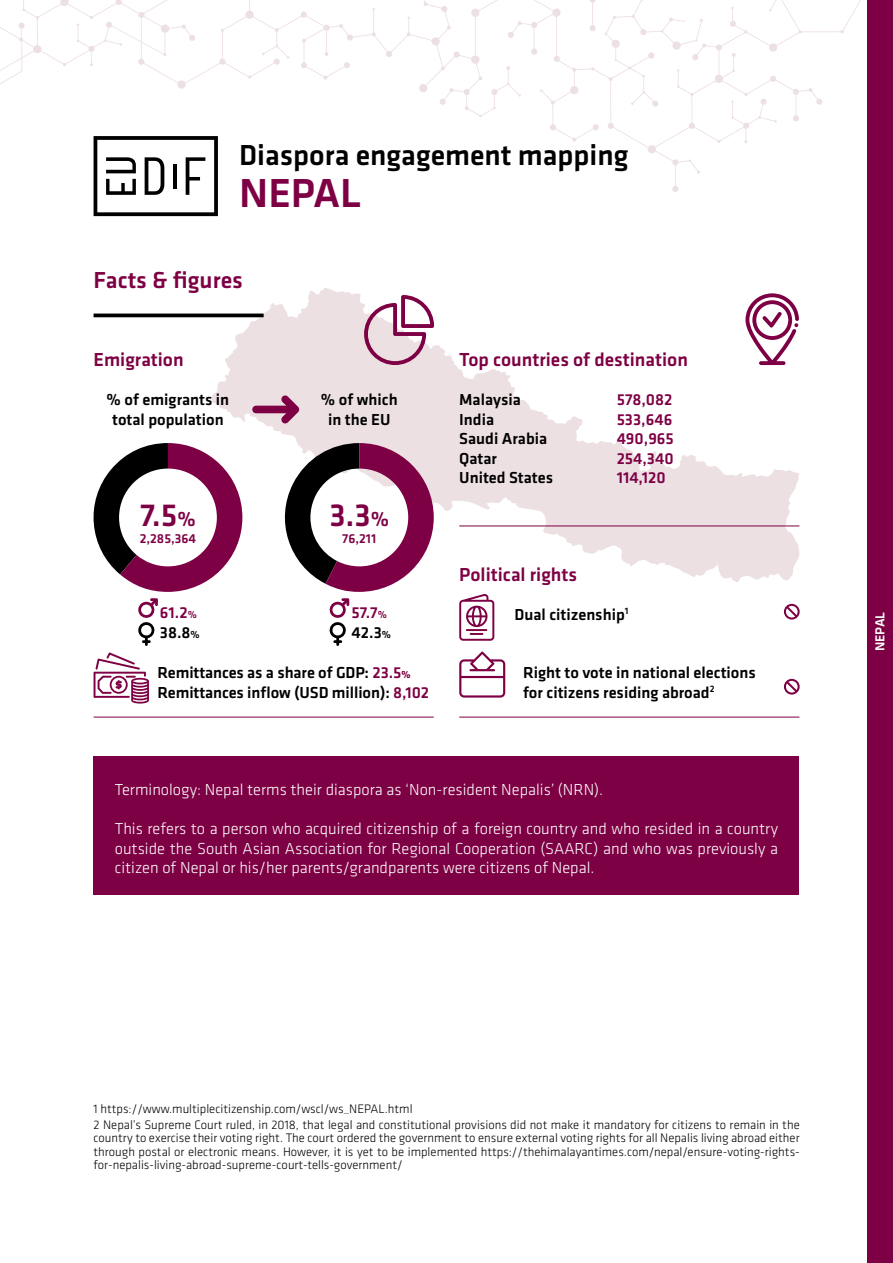
<style>
.page{position:relative;width:893px;height:1263px;background:#fff}
.page>*{position:absolute;margin:0;border:0;box-sizing:border-box;transform-origin:0 0}
.t1{font:500 42px "Klavika";color:#7e0044}
.t2{font:500 33px "Klavika";color:#7e0044}
.t3{font:500 30px "Klavika";color:#000}
.t4{font:500 24px "Klavika";color:#7e0044}
.t5{font:500 19.5px "Klavika";color:#7e0044}
.t6{font:300 16.5px/19.5px "Klavika";color:#fff;text-align:justify}
.t7{font:500 16.5px/19.5px "Klavika";color:#000}
.t8{font:500 16.5px/19.5px "Klavika";color:#7e0044}
.t9{font:500 13.5px "Klavika";color:#7e0044}
.t10{font:500 13.5px "Klavika";color:#fff}
.t11{font:300 12.75px/13.5px "Klavika";color:#000}
.s1{font-size:21px}
.s2{font-size:10.5px}
.s3{color:#000}
.s4{font-size:10.5px;color:#000}
.s5{color:#7e0044}
.s6{font-weight:700;font-size:10.5px;color:#7e0044}
</style>
<div class="page">
<div style="left:867px;top:0;width:26px;height:1263px;background:#7e0044"></div>
<svg style="left:212px;top:288px;width:587px;height:294px"></svg>
<hr style="left:94px;top:314px;width:170px;height:3px;background:#000">
<hr style="left:94px;top:717px;width:340px;height:1px;background:#7e0044">
<hr style="left:459px;top:526px;width:340px;height:1px;background:#7e0044">
<svg style="left:745px;top:293px;width:54px;height:72px"></svg>
<svg style="left:364px;top:295px;width:70px;height:70px"></svg>
<hr style="left:459px;top:717px;width:340px;height:1px;background:#7e0044">
<svg style="left:459px;top:594px;width:35px;height:47px"></svg>
<svg style="left:459px;top:651px;width:46px;height:47px"></svg>
<svg style="left:329px;top:598px;width:20px;height:48px"></svg>
<svg style="left:138px;top:598px;width:20px;height:48px"></svg>
<svg style="left:94px;top:443px;width:148px;height:149px"></svg>
<svg style="left:274px;top:443px;width:160px;height:149px"></svg>
<svg style="left:94px;top:652px;width:55px;height:51px"></svg>
<svg style="left:0;top:0;width:861px;height:216px"></svg>
<hr style="left:173px;top:164px;width:4px;height:25px;background:#000">
<svg style="left:252px;top:395px;width:48px;height:28px"></svg>
<svg style="left:784px;top:604px;width:16px;height:16px"></svg>
<svg style="left:784px;top:679px;width:16px;height:16px"></svg>
<div style="left:94px;top:756px;width:705px;height:138px;background:#7e0044"></div>
<h3 class="t3" style="left:239px;top:135px;width:391px">Diaspora engagement mapping</h3>
<h1 class="t1" style="left:239px;top:165px;width:124px">NEPAL</h1>
<h3 class="t4" style="left:94px;top:264px;width:151px">Facts &amp; figures</h3>
<h3 class="t5" style="left:94px;top:346px;width:92px">Emigration</h3>
<p class="t7" style="left:107px;top:389px;width:124px;text-align:center">% of emigrants in total population</p>
<p class="t7" style="left:321px;top:389px;width:78px;text-align:center">% of which in the EU</p>
<h2 class="t2" style="left:140px;top:493px;width:57px">7.5<span class="s1">%</span></h2>
<h2 class="t2" style="left:329px;top:493px;width:61px">3.3<span class="s1">%</span></h2>
<p class="t9" style="left:140px;top:529px;width:58px">2,285,364</p>
<p class="t9" style="left:342px;top:529px;width:36px">76,211</p>
<p class="t8" style="left:160px;top:602px;width:41px;line-height:20.1px">61.2<span class="s2">%<br></span><span class="s3">38.8</span><span class="s4">%</span></p>
<p class="t8" style="left:352px;top:602px;width:41px;line-height:20.2px">57.7<span class="s2">%<br></span><span class="s3">42.3</span><span class="s4">%</span></p>
<p class="t7" style="left:157px;top:662px;width:273px">Remittances as a share of GDP: <span class="s5">23.5</span><span class="s6">%<br></span>Remittances inflow (USD million): <span class="s5">8,102</span></p>
<h3 class="t5" style="left:459px;top:346px;width:230px">Top countries of destination</h3>
<p class="t7" style="left:459px;top:389px;width:95px">Malaysia<br>India<br>Saudi Arabia<br>Qatar<br>United States</p>
<p class="t8" style="left:617px;top:389px;width:59px;text-align:justify">578,082<br>533,646<br>490,965<br>254,340<br>114,120</p>
<h3 class="t5" style="left:459px;top:561px;width:119px">Political rights</h3>
<p class="t7" style="left:514px;top:604px;width:115px">Dual citizenship<sup>1</sup></p>
<p class="t7" style="left:523px;top:662px;width:234px">Right to vote in national elections for citizens residing abroad<sup>2</sup></p>
<p class="t6" style="left:115px;top:780px;width:490px">Terminology: Nepal terms their diaspora as ‘Non-resident Nepalis’ (NRN).</p>
<p class="t6" style="left:115px;top:819px;width:665px">This refers to a person who acquired citizenship of a foreign country and who resided in a country outside the South Asian Association for Regional Cooperation (SAARC) and who was previously a citizen of Nepal or his/her parents/grandparents were citizens of Nepal.</p>
<p class="t10" style="left:871px;top:651px;width:41px;rotate:-90deg">NEPAL</p>
<p class="t11" style="left:94px;top:1101px;width:708px;line-height:15.6px">1 https://www.multiplecitizenship.com/wscl/ws_NEPAL.html<br>2 Nepal’s Supreme Court ruled, in 2018, that legal and constitutional provisions did not make it mandatory for citizens to remain in the</p>
<p class="t11" style="left:94px;top:1131px;width:708px;text-align:justify">country to exercise their voting right. The court ordered the government to ensure external voting rights for all Nepalis living abroad either through postal or electronic means. However, it is yet to be implemented https://thehimalayantimes.com/nepal/ensure-voting-rights&shy;for-nepalis-living-abroad-supreme-court-tells-government/</p>
</div>
